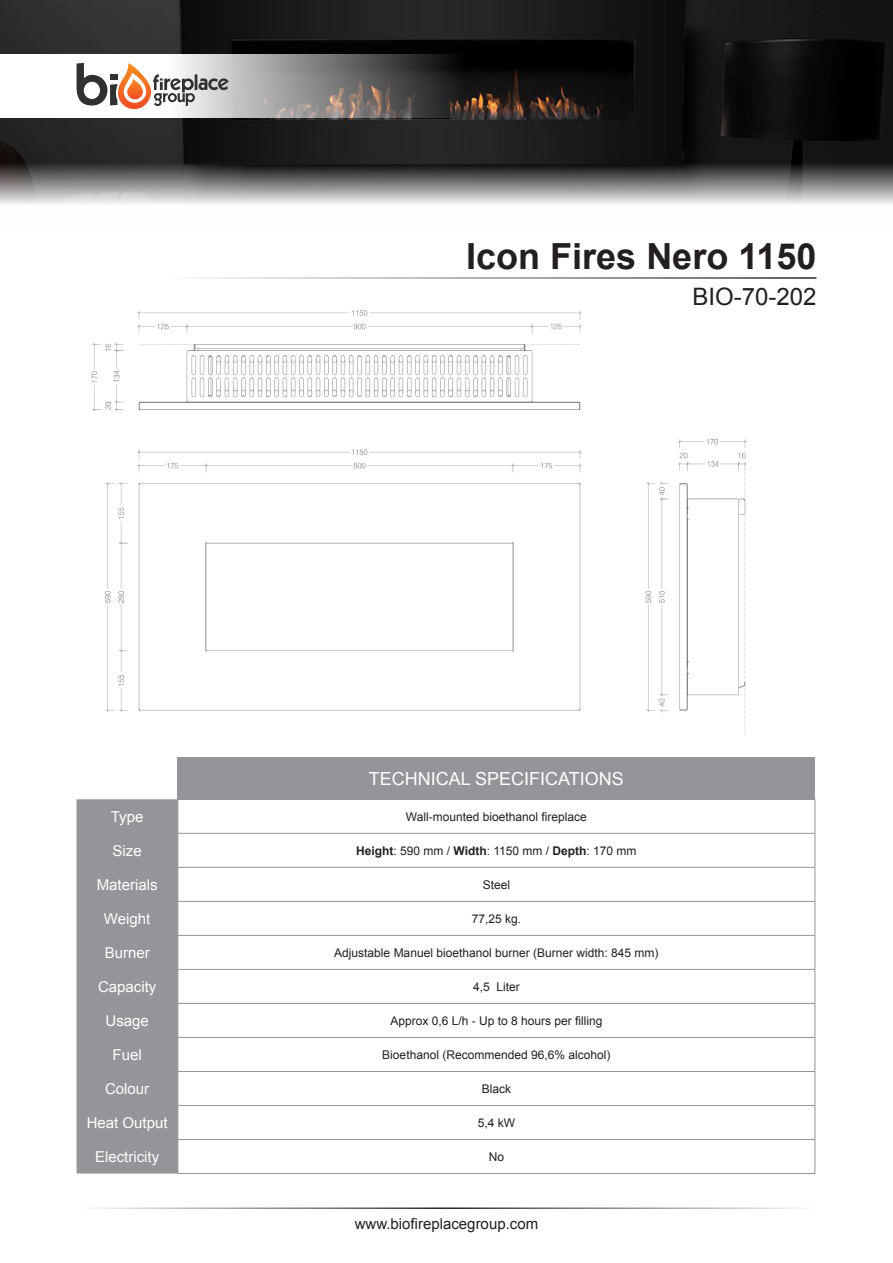
<style>
.page{position:relative;width:893px;height:1263px;background:#fff}
.page>*{position:absolute;margin:0;border:0;box-sizing:border-box;transform-origin:0 0}
.t1{font:700 36px "Arial";color:#231f20}
.t2{font:24px "Arial";color:#231f20}
.t3{font:18px "Arial";color:#fff}
.t4{font:15px "Arial";color:#fff}
.t5{font:15px "Arial";color:#231f20}
.t6{font:12px "Arial";color:#231f20}
.s1{font-weight:700}
</style>
<div class="page">
<img style="left:0;top:0;width:893px;height:204px">
<svg style="left:0;top:54px;width:474px;height:64px"></svg>
<svg style="left:77px;top:63px;width:40px;height:43px"></svg>
<svg style="left:153px;top:74px;width:76px;height:32px"></svg>
<img style="left:118px;top:63px;width:33px;height:46px">
<img style="left:127px;top:79px;width:16px;height:20px">
<div style="left:178px;top:757px;width:637px;height:42px;background:#939598"></div>
<div style="left:77px;top:799px;width:100px;height:374px;background:#939598"></div>
<hr style="left:177px;top:799px;width:638px;height:1px;background:#939598">
<hr style="left:177px;top:800px;width:1px;height:33px;background:#939598">
<hr style="left:815px;top:800px;width:1px;height:33px;background:#939598">
<hr style="left:177px;top:833px;width:638px;height:1px;background:#939598">
<hr style="left:177px;top:834px;width:1px;height:33px;background:#939598">
<hr style="left:815px;top:834px;width:1px;height:33px;background:#939598">
<hr style="left:177px;top:867px;width:638px;height:1px;background:#939598">
<hr style="left:177px;top:868px;width:1px;height:33px;background:#939598">
<hr style="left:815px;top:868px;width:1px;height:33px;background:#939598">
<hr style="left:177px;top:901px;width:638px;height:1px;background:#939598">
<hr style="left:177px;top:902px;width:1px;height:33px;background:#939598">
<hr style="left:815px;top:902px;width:1px;height:33px;background:#939598">
<hr style="left:177px;top:935px;width:638px;height:1px;background:#939598">
<hr style="left:177px;top:936px;width:1px;height:33px;background:#939598">
<hr style="left:815px;top:936px;width:1px;height:33px;background:#939598">
<hr style="left:177px;top:969px;width:638px;height:1px;background:#939598">
<hr style="left:177px;top:970px;width:1px;height:33px;background:#939598">
<hr style="left:815px;top:970px;width:1px;height:33px;background:#939598">
<hr style="left:177px;top:1003px;width:638px;height:1px;background:#939598">
<hr style="left:177px;top:1004px;width:1px;height:33px;background:#939598">
<hr style="left:815px;top:1004px;width:1px;height:33px;background:#939598">
<hr style="left:177px;top:1037px;width:638px;height:1px;background:#939598">
<hr style="left:177px;top:1038px;width:1px;height:33px;background:#939598">
<hr style="left:815px;top:1038px;width:1px;height:33px;background:#939598">
<hr style="left:177px;top:1071px;width:638px;height:1px;background:#939598">
<hr style="left:177px;top:1072px;width:1px;height:33px;background:#939598">
<hr style="left:815px;top:1072px;width:1px;height:33px;background:#939598">
<hr style="left:177px;top:1105px;width:638px;height:1px;background:#939598">
<hr style="left:177px;top:1106px;width:1px;height:33px;background:#939598">
<hr style="left:815px;top:1106px;width:1px;height:33px;background:#939598">
<hr style="left:177px;top:1139px;width:638px;height:1px;background:#939598">
<hr style="left:177px;top:1140px;width:1px;height:33px;background:#939598">
<hr style="left:815px;top:1140px;width:1px;height:33px;background:#939598">
<hr style="left:177px;top:1173px;width:638px;height:1px;background:#939598">
<img style="left:91px;top:310px;width:656px;height:425px">
<p class="t1" style="left:466px;top:232px;width:352px">Icon Fires Nero 1150</p>
<p class="t2" style="left:692px;top:281px;width:126px">BIO-70-202</p>
<p class="t3" style="left:369px;top:766px;width:257px">TECHNICAL SPECIFICATIONS</p>
<p class="t4" style="left:111px;top:807px;width:34px">Type</p>
<p class="t6" style="left:406px;top:809px;width:182px">Wall-mounted bioethanol fireplace</p>
<p class="t4" style="left:113px;top:841px;width:31px">Size</p>
<p class="t6" style="left:356px;top:843px;width:282px"><span class="s1">Height</span>: 590 mm / <span class="s1">Width</span>: 1150 mm / <span class="s1">Depth</span>: 170 mm</p>
<p class="t4" style="left:97px;top:875px;width:62px">Materials</p>
<p class="t6" style="left:483px;top:877px;width:29px">Steel</p>
<p class="t4" style="left:104px;top:909px;width:48px">Weight</p>
<p class="t6" style="left:472px;top:911px;width:51px">77,25 kg.</p>
<p class="t4" style="left:105px;top:943px;width:47px">Burner</p>
<p class="t6" style="left:334px;top:945px;width:326px">Adjustable Manuel bioethanol burner (Burner width: 845 mm)</p>
<p class="t4" style="left:98px;top:977px;width:60px">Capacity</p>
<p class="t6" style="left:473px;top:979px;width:48px">4,5 Liter</p>
<p class="t4" style="left:106px;top:1011px;width:45px">Usage</p>
<p class="t6" style="left:390px;top:1013px;width:214px">Approx 0,6 L/h - Up to 8 hours per filling</p>
<p class="t4" style="left:113px;top:1045px;width:31px">Fuel</p>
<p class="t6" style="left:382px;top:1047px;width:230px">Bioethanol (Recommended 96,6% alcohol)</p>
<p class="t4" style="left:105px;top:1079px;width:46px">Colour</p>
<p class="t6" style="left:482px;top:1081px;width:31px">Black</p>
<p class="t4" style="left:87px;top:1113px;width:82px">Heat Output</p>
<p class="t6" style="left:478px;top:1115px;width:39px">5,4 kW</p>
<p class="t4" style="left:95px;top:1147px;width:66px">Electricity</p>
<p class="t6" style="left:489px;top:1149px;width:17px">No</p>
<p class="t5" style="left:355px;top:1214px;width:185px">www.biofireplacegroup.com</p>
</div>
